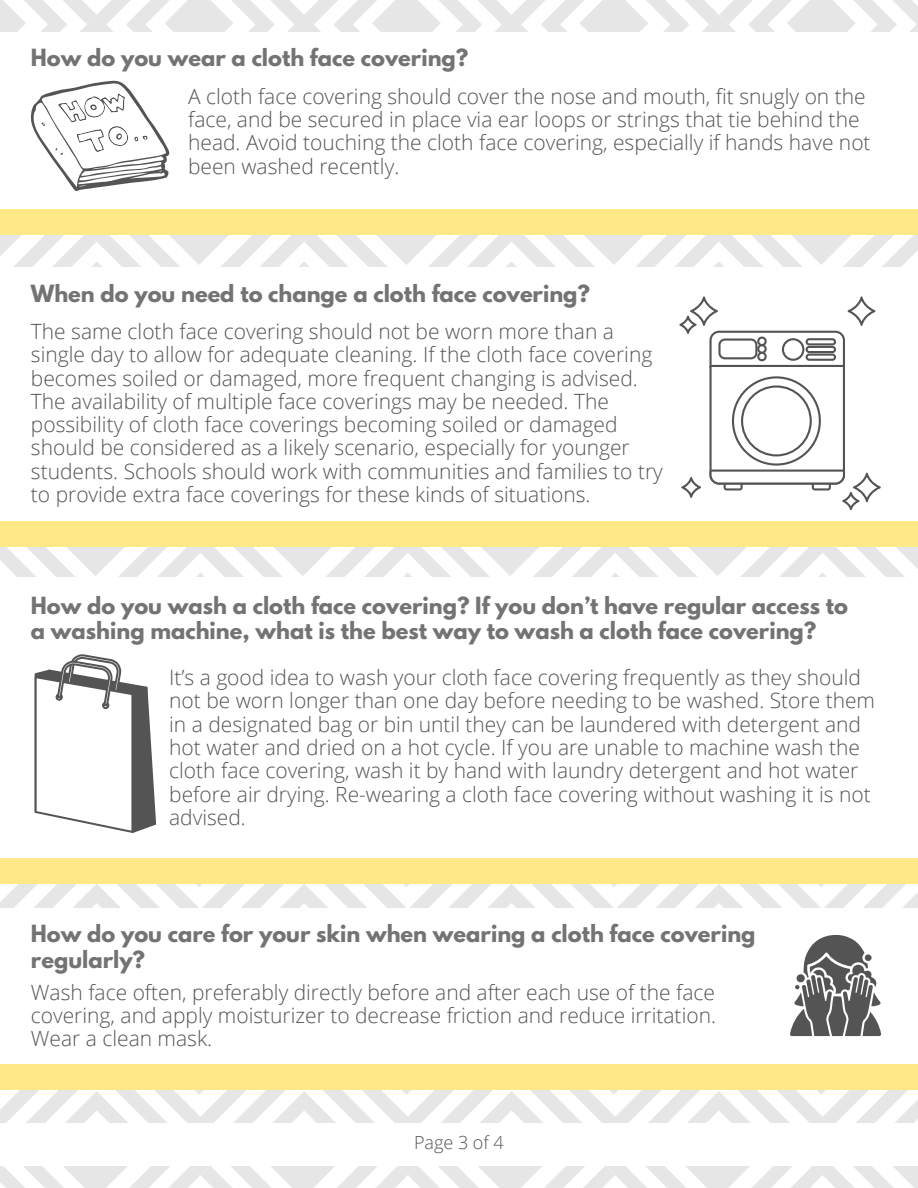
<style>
.page{position:relative;width:918px;height:1188px;background:#fff}
.page>*{position:absolute;margin:0;border:0;box-sizing:border-box;transform-origin:0 0}
.t1{font:300 21px/23.2px "Open Sans";color:#545454}
.t2{font:700 21px/25.3px "League Spartan";color:#737373}
.t3{font:300 18px "Open Sans";color:#545454}
</style>
<div class="page">
<img style="left:0;top:0;width:918px;height:1188px">
<div style="left:0;top:32px;width:918px;height:182px;background:#fff"></div>
<div style="left:0;top:209px;width:918px;height:26px;background:#ffe987"></div>
<svg style="left:31px;top:81px;width:138px;height:110px"></svg>
<div style="left:0;top:267px;width:918px;height:267px;background:#fff"></div>
<div style="left:0;top:521px;width:918px;height:25px;background:#ffe987"></div>
<svg style="left:679px;top:296px;width:202px;height:214px"></svg>
<div style="left:0;top:577px;width:918px;height:294px;background:#fff"></div>
<div style="left:0;top:858px;width:918px;height:26px;background:#ffe987"></div>
<svg style="left:35px;top:654px;width:121px;height:179px"></svg>
<div style="left:0;top:908px;width:918px;height:158px;background:#fff"></div>
<div style="left:0;top:1064px;width:918px;height:26px;background:#ffe987"></div>
<svg style="left:790px;top:935px;width:91px;height:101px"></svg>
<div style="left:0;top:1123px;width:918px;height:43px;background:#fff"></div>
<p class="t2" style="left:31px;top:48px;width:439px">How do you wear a cloth face covering?</p>
<p class="t1" style="left:188px;top:84px;width:684px">A cloth face covering should cover the nose and mouth, fit snugly on the face, and be secured in place via ear loops or strings that tie behind the head. Avoid touching the cloth face covering, especially if hands have not been washed recently.</p>
<p class="t2" style="left:31px;top:283px;width:561px">When do you need to change a cloth face covering?</p>
<p class="t1" style="left:31px;top:319px;width:633px">The same cloth face covering should not be worn more than a single day to allow for adequate cleaning. If the cloth face covering becomes soiled or damaged, more frequent changing is advised.<br>The availability of multiple face coverings may be needed. The possibility of cloth face coverings becoming soiled or damaged should be considered as a likely scenario, especially for younger students. Schools should work with communities and families to try to provide extra face coverings for these kinds of situations.</p>
<p class="t2" style="left:31px;top:596px;width:819px">How do you wash a cloth face covering? If you don’t have regular access to a washing machine, what is the best way to wash a cloth face covering?</p>
<p class="t1" style="left:169px;top:665px;width:707px">It’s a good idea to wash your cloth face covering frequently as they should not be worn longer than one day before needing to be washed. Store them in a designated bag or bin until they can be laundered with detergent and hot water and dried on a hot cycle. If you are unable to machine wash the cloth face covering, wash it by hand with laundry detergent and hot water before air drying. Re-wearing a cloth face covering without washing it is not advised.</p>
<p class="t2" style="left:31px;top:924px;width:726px">How do you care for your skin when wearing a cloth face covering regularly?</p>
<p class="t1" style="left:31px;top:980px;width:687px;text-align:justify">Wash face often, preferably directly before and after each use of the face covering, and apply moisturizer to decrease friction and reduce irritation.<br>Wear a clean mask.</p>
<p class="t3" style="left:414px;top:1130px;width:91px">Page 3 of 4</p>
</div>
